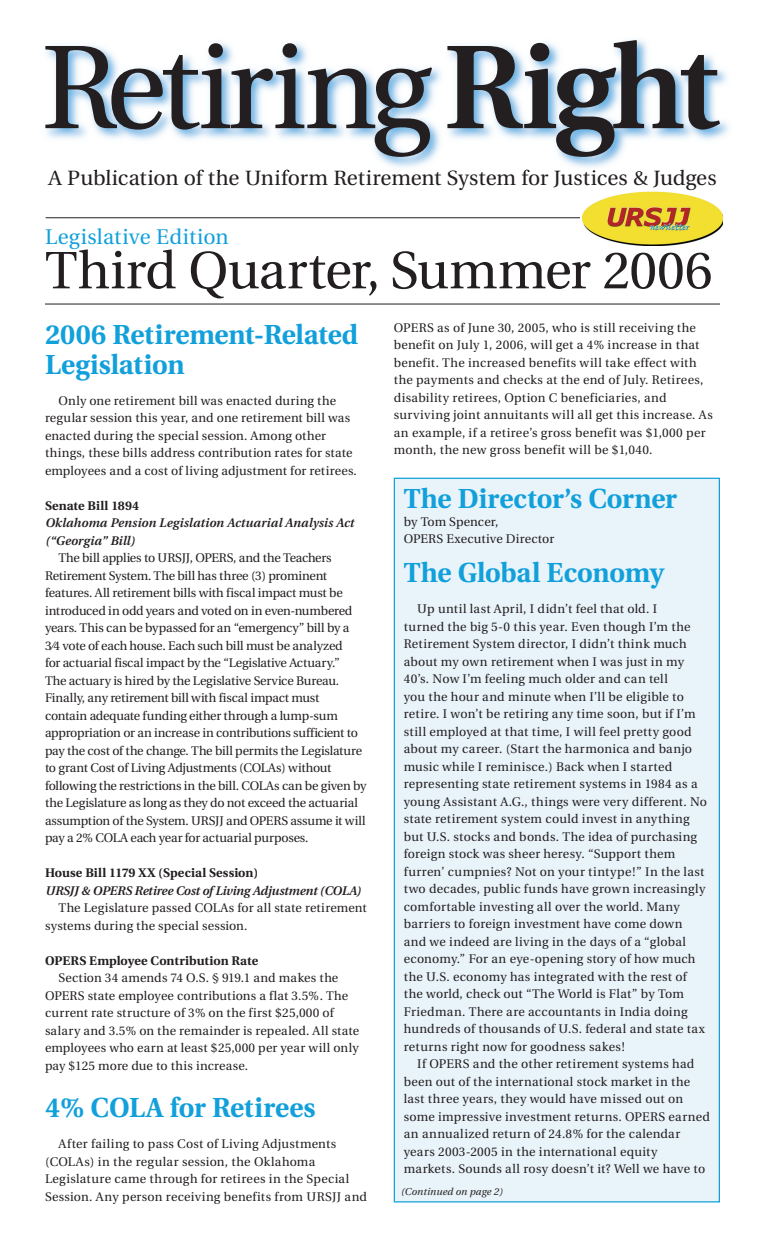
<style>
.page{position:relative;width:765px;height:1260px;background:#fff}
.page>*{position:absolute;margin:0;border:0;box-sizing:border-box;transform-origin:0 0}
.t1{font:118.75px "Utopia";letter-spacing:-.04em;color:#231f20}
.t2{font:52.5px "Utopia";letter-spacing:-.01em;color:#231f20}
.t3{font:700 27.5px/30px "Utopia";letter-spacing:-.005em;color:#12a0db}
.t4{font:21.25px "Utopia";letter-spacing:-.005em;color:#231f20}
.t5{font:21.25px "Utopia";letter-spacing:.015em;color:#12a0db}
.t6{font:12.5px/17.5px "Utopia";letter-spacing:.01em;color:#231f20}
.t7{font:12.5px/17.5px "Utopia";letter-spacing:-.02em;color:#231f20}
.t8{font:700 12.5px "Utopia";letter-spacing:.005em;color:#231f20}
.t9{font:italic 600 12.5px/17.5px "Utopia";color:#231f20}
.t10{font:italic 600 12.5px "Utopia";letter-spacing:-.02em;color:#231f20}
.t11{font:italic 10px "Utopia";letter-spacing:.01em;color:#231f20}
.s1{font-weight:600}
</style>
<div class="page">
<hr style="left:46px;top:217px;width:550px;height:1px;background:#231f20">
<hr style="left:45px;top:304px;width:675px;height:1px;background:#231f20">
<div style="left:580px;top:191px;width:146px;height:56px;background:#fff"></div>
<img style="left:583px;top:191px;width:140px;height:55px">
<div style="left:394px;top:478px;width:325px;height:724px;background:#e9f3fa"></div>
<img style="left:46px;top:39px;width:683px;height:131px">
<img style="left:199px;top:170px;width:485px;height:1px">
<img style="left:54px;top:170px;width:98px;height:1px">
<h1 class="t1" style="left:41px;top:40px;width:680px">Retiring <span class="s1">Right</span></h1>
<h3 class="t4" style="left:48px;top:170px;width:670px">A Publication of the Uniform Retirement System for Justices &amp; Judges</h3>
<h3 class="t5" style="left:45px;top:228px;width:185px">Legislative Edition</h3>
<h2 class="t2" style="left:45px;top:249px;width:669px">Third Quarter, Summer 2006</h2>
<h3 class="t3" style="left:45px;top:322px;width:315px">2006 Retirement-Related<br>Legislation</h3>
<p class="t6" style="left:45px;top:393px;width:313px;text-indent:13px">Only one retirement bill was enacted during the regular session this year, and one retirement bill was enacted during the special session. Among other things, these bills address contribution rates for state employees and a cost of living adjustment for retirees.</p>
<p class="t8" style="left:45px;top:500px;width:96px">Senate Bill 1894</p>
<p class="t9" style="left:45px;top:515px;width:310px">Oklahoma Pension Legislation Actuarial Analysis Act (“Georgia” Bill)</p>
<p class="t7" style="left:45px;top:550px;width:323px;text-indent:13px">The bill applies to URSJJ, OPERS, and the Teachers Retirement System. The bill has three (3) prominent features. All retirement bills with fiscal impact must be introduced in odd years and voted on in even-numbered years. This can be bypassed for an “emergency” bill by a 3⁄4 vote of each house. Each such bill must be analyzed<br>for actuarial fiscal impact by the “Legislative Actuary.”<br>The actuary is hired by the Legislative Service Bureau.<br>Finally, any retirement bill with fiscal impact must<br>contain adequate funding either through a lump-sum appropriation or an increase in contributions sufficient to pay the cost of the change. The bill permits the Legislature to grant Cost of Living Adjustments (COLAs) without following the restrictions in the bill. COLAs can be given by the Legislature as long as they do not exceed the actuarial assumption of the System. URSJJ and OPERS assume it will pay a 2% COLA each year for actuarial purposes.</p>
<p class="t8" style="left:45px;top:868px;width:215px">House Bill 1179 XX (Special Session)</p>
<p class="t10" style="left:45px;top:885px;width:317px">URSJJ &amp; OPERS Retiree Cost of Living Adjustment (COLA)</p>
<p class="t6" style="left:45px;top:900px;width:323px;text-indent:13px">The Legislature passed COLAs for all state retirement systems during the special session.</p>
<p class="t8" style="left:45px;top:955px;width:215px">OPERS Employee Contribution Rate</p>
<p class="t6" style="left:45px;top:970px;width:316px;text-indent:13px">Section 34 amends 74 O.S. § 919.1 and makes the OPERS state employee contributions a flat 3.5%. The current rate structure of 3% on the first $25,000 of salary and 3.5% on the remainder is repealed. All state employees who earn at least $25,000 per year will only pay $125 more due to this increase.</p>
<h3 class="t3" style="left:45px;top:1095px;width:272px">4% COLA for Retirees</h3>
<p class="t6" style="left:45px;top:1136px;width:324px;text-indent:13px">After failing to pass Cost of Living Adjustments (COLAs) in the regular session, the Oklahoma Legislature came through for retirees in the Special Session. Any person receiving benefits from URSJJ and</p>
<p class="t6" style="left:394px;top:320px;width:321px">OPERS as of June 30, 2005, who is still receiving the benefit on July 1, 2006, will get a 4% increase in that benefit. The increased benefits will take effect with the payments and checks at the end of July. Retirees, disability retirees, Option C beneficiaries, and surviving joint annuitants will all get this increase. As an example, if a retiree’s gross benefit was $1,000 per month, the new gross benefit will be $1,040.</p>
<h3 class="t3" style="left:404px;top:487px;width:275px">The Director’s Corner</h3>
<p class="t6" style="left:404px;top:514px;width:152px">by Tom Spencer,<br>OPERS Executive Director</p>
<h3 class="t3" style="left:404px;top:561px;width:262px">The Global Economy</h3>
<p class="t6" style="left:404px;top:602px;width:305px;text-indent:13px">Up until last April, I didn’t feel that old. I<br>turned the big 5-0 this year. Even though I’m the Retirement System director, I didn’t think much about my own retirement when I was just in my 40’s. Now I’m feeling much older and can tell<br>you the hour and minute when I’ll be eligible to retire. I won’t be retiring any time soon, but if I’m still employed at that time, I will feel pretty good about my career. (Start the harmonica and banjo music while I reminisce.) Back when I started representing state retirement systems in 1984 as a young Assistant A.G., things were very different. No state retirement system could invest in anything but U.S. stocks and bonds. The idea of purchasing foreign stock was sheer heresy. “Support them furren’ cumpnies? Not on your tintype!” In the last two decades, public funds have grown increasingly comfortable investing all over the world. Many barriers to foreign investment have come down and we indeed are living in the days of a “global economy.” For an eye-opening story of how much the U.S. economy has integrated with the rest of the world, check out “The World is Flat” by Tom Friedman. There are accountants in India doing hundreds of thousands of U.S. federal and state tax returns right now for goodness sakes!</p>
<p class="t6" style="left:404px;top:1057px;width:308px;text-indent:13px">If OPERS and the other retirement systems had been out of the international stock market in the last three years, they would have missed out on some impressive investment returns. OPERS earned an annualized return of 24.8% for the calendar years 2003-2005 in the international equity markets. Sounds all rosy doesn’t it? Well we have to</p>
<p class="t11" style="left:401px;top:1187px;width:103px">(Continued on page 2)</p>
</div>
